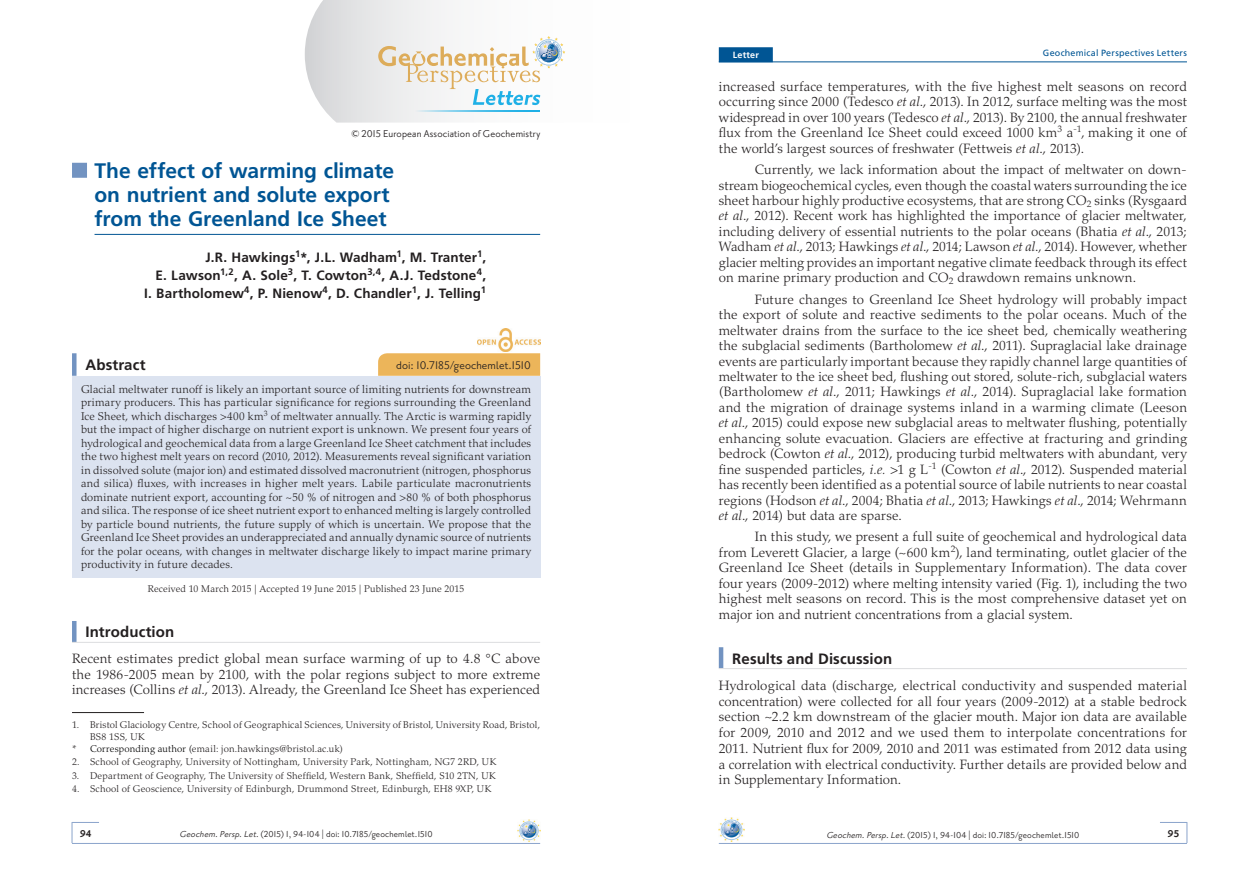
<style>
.page{position:relative;width:1259px;height:893px;background:#fff}
.page>*{position:absolute;margin:0;border:0;box-sizing:border-box;transform-origin:0 0}
.Titre_1{font:700 21px/24px "Frutiger LT";letter-spacing:-.005em;color:#005594}
.Titre_0_0{font:700 15px "Frutiger LT";letter-spacing:.005em;color:#231f20}
.Abstract_TITRE{font:700 15px "Frutiger LT";letter-spacing:.005em;color:#231f20}
.Texte_courant{font:300 13.5px/15.5px "Palatino LT";letter-spacing:.005em;color:#231f20;text-align:justify}
.Texte_début{font:300 13.5px/15.8px "Palatino LT";letter-spacing:.005em;color:#231f20;text-align:justify}
._3_Auteurs{font:700 13.5px/18px "Frutiger LT";letter-spacing:.01em;color:#231f20;text-align:right}
.t1{font:13.5px "Priori San";letter-spacing:.005em;color:#231f20}
.t2{font:12px "Priori San";letter-spacing:.01em;color:#231f20}
.t3{font:700 12px "Priori San";color:#231f20}
.ABSTRACT_7_5x9{font:300 11.25px/13.5px "Palatino LT";letter-spacing:.02em;color:#231f20;text-align:justify}
.t4{font:10.5px "Priori San";letter-spacing:.015em;color:#231f20}
.notes_bas_de_page{font:300 9.75px/12px "Palatino LT";letter-spacing:.02em;color:#231f20}
.Notes_de_l_abstract{font:300 9.75px "Palatino LT";letter-spacing:.015em;color:#231f20}
.t5{font:9px "Frutiger LT";letter-spacing:.025em;color:#005594}
.t6{font:700 9px "Frutiger LT";letter-spacing:.025em;color:#fff}
.s1{font-style:italic}
.s2{color:#000}
</style>
<div class="page">
<hr style="left:719px;top:62px;width:468px;height:1px;background:#005594">
<div style="left:719px;top:47px;width:54px;height:15px;background:#005594"></div>
<svg style="left:305px;top:0;width:260px;height:123px"></svg>
<hr style="left:72px;top:843px;width:468px;height:1px;background:#8aa4cb">
<svg style="left:72px;top:822px;width:27px;height:21px"></svg>
<hr style="left:719px;top:843px;width:468px;height:1px;background:#8aa4cb">
<svg style="left:1160px;top:822px;width:27px;height:21px"></svg>
<img style="left:517px;top:819px;width:23px;height:23px">
<img style="left:719px;top:817px;width:25px;height:25px">
<div style="left:72px;top:163px;width:15px;height:15px;background:#7293c1"></div>
<hr style="left:94px;top:234px;width:446px;height:1px;background:#005594">
<hr style="left:72px;top:353px;width:4px;height:23px;background:#7293c1">
<hr style="left:72px;top:621px;width:4px;height:21px;background:#7293c1">
<hr style="left:72px;top:642px;width:468px;height:1px;background:#dcdddf">
<img style="left:477px;top:329px;width:63px;height:23px">
<svg style="left:378px;top:353px;width:162px;height:23px"></svg>
<div style="left:72px;top:376px;width:468px;height:201px;background:#dce3f0"></div>
<hr style="left:72px;top:712px;width:72px;height:1px;background:#231f20">
<hr style="left:719px;top:647px;width:4px;height:21px;background:#7293c1">
<hr style="left:719px;top:668px;width:468px;height:1px;background:#dcdddf">
<p class="t2" style="left:351px;top:128px;width:190px">© 2015 European Association of Geochemistry</p>
<p class="Titre_1" style="left:94px;top:159px;width:301px">The effect of warming climate on nutrient and solute export from the Greenland Ice Sheet</p>
<p class="_3_Auteurs" style="left:144px;top:248px;width:343px">J.R. Hawkings<sup>1</sup>*, J.L. Wadham<sup>1</sup>, M. Tranter<sup>1</sup>,<br>E. Lawson<sup>1,2</sup>, A. Sole<sup>3</sup>, T. Cowton<sup>3,4</sup>, A.J. Tedstone<sup>4</sup>,<br>I. Bartholomew<sup>4</sup>, P. Nienow<sup>4</sup>, D. Chandler<sup>1</sup>, J. Telling<sup>1</sup></p>
<p class="Abstract_TITRE" style="left:86px;top:356px;width:61px">Abstract</p>
<p class="t1" style="left:396px;top:359px;width:136px">doi: 10.7185/geochemlet.1510</p>
<p class="ABSTRACT_7_5x9" style="left:81px;top:383px;width:452px">Glacial meltwater runoff is likely an important source of limiting nutrients for downstream primary producers. This has particular significance for regions surrounding the Greenland Ice Sheet, which discharges &gt;400 km<sup>3</sup> of meltwater annually. The Arctic is warming rapidly but the impact of higher discharge on nutrient export is unknown. We present four years of hydrological and geochemical data from a large Greenland Ice Sheet catchment that includes the two highest melt years on record (2010, 2012). Measurements reveal significant variation in dissolved solute (major ion) and estimated dissolved macronutrient (nitrogen, phosphorus and silica) fluxes, with increases in higher melt years. Labile particulate macronutrients dominate nutrient export, accounting for ~50 % of nitrogen and &gt;80 % of both phosphorus and silica. The response of ice sheet nutrient export to enhanced melting is largely controlled by particle bound nutrients, the future supply of which is uncertain. We propose that the Greenland Ice Sheet provides an underappreciated and annually dynamic source of nutrients for the polar oceans, with changes in meltwater discharge likely to impact marine primary productivity in future decades.</p>
<p class="Notes_de_l_abstract" style="left:148px;top:583px;width:318px">Received 10 March 2015 | Accepted 19 June 2015 | Published 23 June 2015</p>
<p class="Titre_0_0" style="left:86px;top:623px;width:90px">Introduction</p>
<p class="Texte_début" style="left:72px;top:651px;width:470px">Recent estimates predict global mean surface warming of up to 4.8 °C above the 1986-2005 mean by 2100, with the polar regions subject to more extreme increases (Collins <span class="s1">et al</span>., 2013). Already, the Greenland Ice Sheet has experienced</p>
<p class="notes_bas_de_page" style="left:90px;top:718px;width:451px;text-indent:-18px">1. Bristol Glaciology Centre, School of Geographical Sciences, University of Bristol, University Road, Bristol,<br>BS8 1SS, UK</p>
<p class="notes_bas_de_page" style="left:72px;top:742px;width:273px">* <span class="s2">Corresponding author (</span>email: jon.hawkings@bristol.ac.uk)</p>
<p class="notes_bas_de_page" style="left:72px;top:756px;width:426px">2. School of Geography, University of Nottingham, University Park, Nottingham, NG7 2RD, UK</p>
<p class="notes_bas_de_page" style="left:72px;top:769px;width:425px">3. Department of Geography, The University of Sheffield, Western Bank, Sheffield, S10 2TN, UK</p>
<p class="notes_bas_de_page" style="left:72px;top:783px;width:421px">4. School of Geoscience, University of Edinburgh, Drummond Street, Edinburgh, EH8 9XP, UK</p>
<p class="t6" style="left:732px;top:49px;width:28px">Letter</p>
<p class="t5" style="left:1043px;top:48px;width:146px">Geochemical Perspectives Letters</p>
<p class="Texte_courant" style="left:719px;top:79px;width:470px">increased surface temperatures, with the five highest melt seasons on record occurring since 2000 (Tedesco <span class="s1">et al</span>., 2013). In 2012, surface melting was the most widespread in over 100 years (Tedesco <span class="s1">et al</span>., 2013). By 2100, the annual freshwater flux from the Greenland Ice Sheet could exceed 1000 km<sup>3</sup> a<sup>-1</sup>, making it one of the world’s largest sources of freshwater (Fettweis <span class="s1">et al</span>., 2013).</p>
<p class="Texte_courant" style="left:719px;top:162px;width:470px;text-indent:36px">Currently, we lack information about the impact of meltwater on down&shy;stream biogeochemical cycles, even though the coastal waters surrounding the ice sheet harbour highly productive ecosystems, that are strong CO<sub>2</sub> sinks (Rysgaard <span class="s1">et al</span>., 2012). Recent work has highlighted the importance of glacier meltwater, including delivery of essential nutrients to the polar oceans (Bhatia <span class="s1">et al</span>., 2013; Wadham <span class="s1">et al</span>., 2013; Hawkings <span class="s1">et al</span>., 2014; Lawson <span class="s1">et al</span>., 2014). However, whether glacier melting provides an important negative climate feedback through its effect on marine primary production and CO<sub>2</sub> drawdown remains unknown.</p>
<p class="Texte_courant" style="left:719px;top:292px;width:470px;text-indent:36px">Future changes to Greenland Ice Sheet hydrology will probably impact the export of solute and reactive sediments to the polar oceans. Much of the meltwater drains from the surface to the ice sheet bed, chemically weathering the subglacial sediments (Bartholomew <span class="s1">et al</span>., 2011). Supraglacial lake drainage events are particularly important because they rapidly channel large quantities of meltwater to the ice sheet bed, flushing out stored, solute-rich, subglacial waters (Bartholomew <span class="s1">et al</span>., 2011; Hawkings <span class="s1">et al</span>., 2014). Supraglacial lake formation and the migration of drainage systems inland in a warming climate (Leeson <span class="s1">et al</span>., 2015) could expose new subglacial areas to meltwater flushing, potentially enhancing solute evacuation. Glaciers are effective at fracturing and grinding bedrock (Cowton <span class="s1">et al</span>., 2012), producing turbid meltwaters with abundant, very fine suspended particles, <span class="s1">i.e.</span> &gt;1 g L<sup>-1</sup> (Cowton <span class="s1">et al</span>., 2012). Suspended material has recently been identified as a potential source of labile nutrients to near coastal regions (Hodson <span class="s1">et al</span>., 2004; Bhatia <span class="s1">et al</span>., 2013; Hawkings <span class="s1">et al</span>., 2014; Wehrmann <span class="s1">et al</span>., 2014) but data are sparse.</p>
<p class="Texte_courant" style="left:719px;top:529px;width:470px;text-indent:36px">In this study, we present a full suite of geochemical and hydrological data from Leverett Glacier, a large (~600 km<sup>2</sup>), land terminating, outlet glacier of the Greenland Ice Sheet (details in Supplementary Information). The data cover four years (2009-2012) where melting intensity varied (Fig. 1), including the two highest melt seasons on record. This is the most comprehensive dataset yet on major ion and nutrient concentrations from a glacial system.</p>
<p class="Titre_0_0" style="left:732px;top:650px;width:161px">Results and Discussion</p>
<p class="Texte_début" style="left:719px;top:678px;width:470px">Hydrological data (discharge, electrical conductivity and suspended material concentration) were collected for all four years (2009-2012) at a stable bedrock section ~2.2 km downstream of the glacier mouth. Major ion data are available for 2009, 2010 and 2012 and we used them to interpolate concentrations for 2011. Nutrient flux for 2009, 2010 and 2011 was estimated from 2012 data using a correlation with electrical conductivity. Further details are provided below and in Supplementary Information.</p>
<p class="t3" style="left:80px;top:827px;width:13px">94</p>
<p class="t4" style="left:180px;top:828px;width:254px"><span class="s1">Geochem.Persp.Let</span>. (2015) 1, 94-104 | doi: 10.7185/geochemlet.1510</p>
<p class="t4" style="left:826px;top:829px;width:254px"><span class="s1">Geochem.Persp.Let</span>. (2015) 1, 94-104 | doi: 10.7185/geochemlet.1510</p>
<p class="t3" style="left:1167px;top:827px;width:13px">95</p>
</div>
